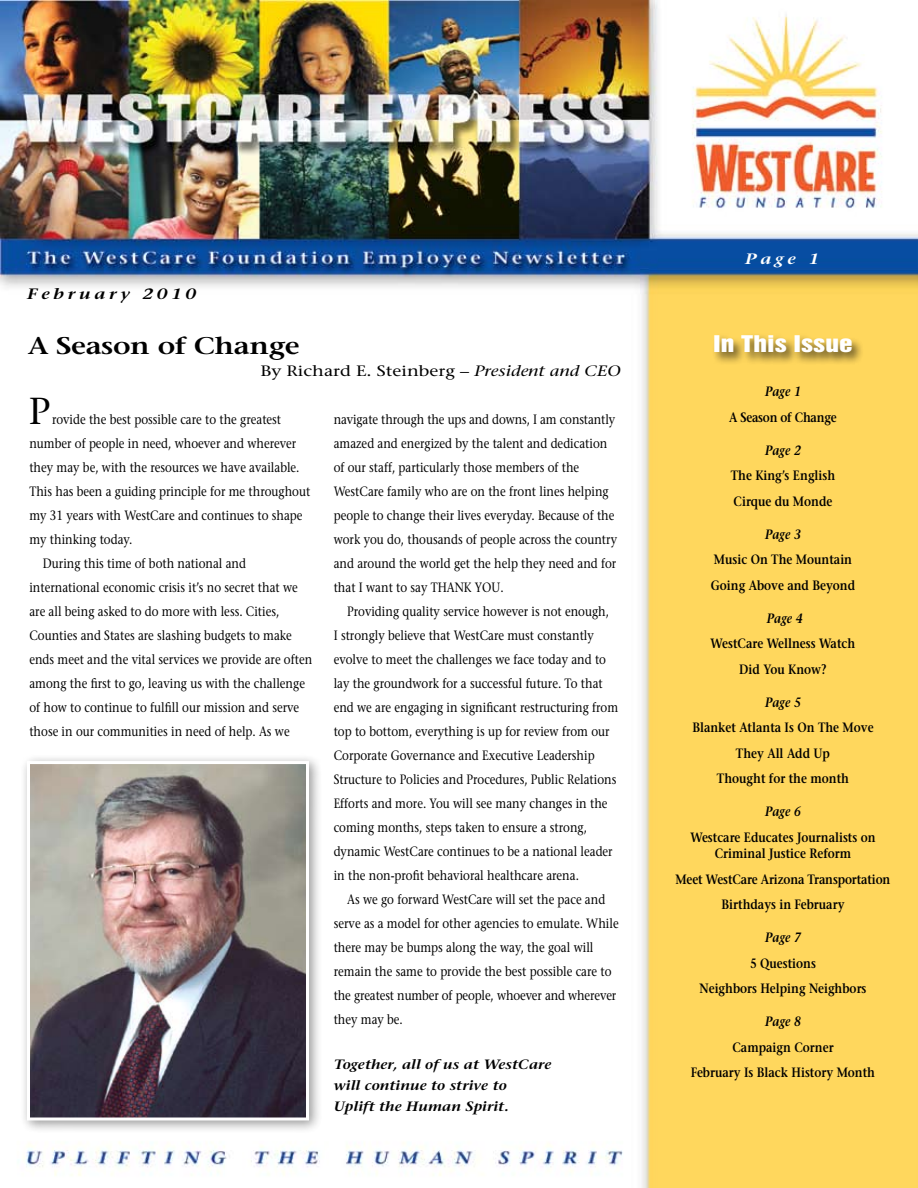
<style>
.page{position:relative;width:918px;height:1188px;background:#fff}
.page>*{position:absolute;margin:0;border:0;box-sizing:border-box;transform-origin:0 0}
.t1{font:37.5px "Stone Serif";color:#000}
.t2{font:600 24px "Stone Serif";letter-spacing:-.015em;color:#000;scale:1.2 1}
.t3{font:21px "Helvetica Inserat";color:#fff;scale:1.3 1}
.t4{font:15px "Stone Serif";color:#000;scale:1.2 1}
.t5{font:italic 600 15px "Stone Serif";letter-spacing:.2em;color:#000;scale:1.2 1}
.t6{font:italic 600 15px "Stone Serif";color:#fff;scale:1.2 1}
.t7{font:13.5px/24px "Stone Serif";color:#000;scale:.85 1}
.t8{font:600 13.5px/25.5px "Stone Serif";color:#000;text-align:center;scale:.85 1}
.t9{font:italic 600 13.5px/21px "Stone Serif";color:#000;scale:1.1 1}
.t10{font:italic 600 13.5px "Stone Serif";color:#000;scale:.85 1}
.t11{font:600 13.5px "Stone Serif";letter-spacing:-.02em;color:#000;scale:.85 1}
.s1{font-style:italic}
</style>
<div class="page">
<img style="left:1px;top:1px;width:916px;height:1186px">
<div style="left:712px;top:333px;width:152px;height:33px;background:#000;opacity:.64"></div>
<div style="left:19px;top:753px;width:303px;height:381px;background:#000;opacity:.4"></div>
<img style="left:31px;top:765px;width:274px;height:351px">
<div style="left:27px;top:761px;width:282px;height:359px;border:3px solid #fff"></div>
<p class="t5" style="left:27px;top:285px;width:142px">February 2010</p>
<p class="t6" style="left:745px;top:250px;width:63px">Page 1</p>
<h2 class="t2" style="left:28px;top:331px;width:228px">A Season of Change</h2>
<h3 class="t3" style="left:713px;top:332px;width:109px">In This Issue</h3>
<p class="t4" style="left:260px;top:362px;width:302px">By Richard E. Steinberg – <span class="s1">President and CEO</span></p>
<h1 class="t1" style="left:29px;top:388px;width:23px">P</h1>
<p class="t7" style="left:52px;top:407px;width:271px">rovide the best possible care to the greatest</p>
<p class="t7" style="left:29px;top:431px;width:315px">number of people in need, whoever and wherever</p>
<p class="t7" style="left:29px;top:455px;width:319px">they may be, with the resources we have available.</p>
<p class="t7" style="left:29px;top:479px;width:332px">This has been a guiding principle for me throughout</p>
<p class="t7" style="left:29px;top:503px;width:323px">my 31 years with WestCare and continues to shape</p>
<p class="t7" style="left:29px;top:527px;width:123px">my thinking today.</p>
<p class="t7" style="left:43px;top:551px;width:241px">During this time of both national and</p>
<p class="t7" style="left:29px;top:575px;width:317px">international economic crisis it’s no secret that we</p>
<p class="t7" style="left:29px;top:599px;width:296px">are all being asked to do more with less. Cities,</p>
<p class="t7" style="left:29px;top:623px;width:310px">Counties and States are slashing budgets to make</p>
<p class="t7" style="left:29px;top:647px;width:334px">ends meet and the vital services we provide are often</p>
<p class="t7" style="left:29px;top:671px;width:326px">among the first to go, leaving us with the challenge</p>
<p class="t7" style="left:29px;top:695px;width:319px">of how to continue to fulfill our mission and serve</p>
<p class="t7" style="left:29px;top:719px;width:308px">those in our communities in need of help. As we</p>
<p class="t7" style="left:334px;top:407px;width:335px">navigate through the ups and downs, I am constantly amazed and energized by the talent and dedication of our staff, particularly those members of the WestCare family who are on the front lines helping people to change their lives everyday. Because of the work you do, thousands of people across the country and around the world get the help they need and for that I want to say THANK YOU.</p>
<p class="t7" style="left:334px;top:599px;width:336px;text-indent:13px">Providing quality service however is not enough,<br>I strongly believe that WestCare must constantly evolve to meet the challenges we face today and to lay the groundwork for a successful future. To that end we are engaging in significant restructuring from top to bottom, everything is up for review from our Corporate Governance and Executive Leadership Structure to Policies and Procedures, Public Relations Efforts and more. You will see many changes in the coming months, steps taken to ensure a strong, dynamic WestCare continues to be a national leader in the non-profit behavioral healthcare arena.</p>
<p class="t7" style="left:334px;top:887px;width:337px;text-indent:13px">As we go forward WestCare will set the pace and serve as a model for other agencies to emulate. While there may be bumps along the way, the goal will remain the same to provide the best possible care to the greatest number of people, whoever and wherever they may be.</p>
<p class="t9" style="left:334px;top:1053px;width:199px">Together, all of us at WestCare will continue to strive to<br>Uplift the Human Spirit.</p>
<p class="t10" style="left:765px;top:384px;width:43px">Page 1</p>
<p class="t11" style="left:729px;top:409px;width:128px">A Season of Change</p>
<p class="t10" style="left:765px;top:442px;width:43px">Page 2</p>
<p class="t8" style="left:731px;top:463px;width:124px;text-align:left">The King’s English<br>Cirque du Monde</p>
<p class="t10" style="left:765px;top:526px;width:43px">Page 3</p>
<p class="t8" style="left:711px;top:547px;width:171px;text-align:left">Music On The Mountain<br>Going Above and Beyond</p>
<p class="t10" style="left:767px;top:610px;width:43px">Page 4</p>
<p class="t8" style="left:711px;top:631px;width:172px">WestCare Wellness Watch<br>Did You Know?</p>
<p class="t10" style="left:765px;top:694px;width:43px">Page 5</p>
<p class="t8" style="left:692px;top:715px;width:215px">Blanket Atlanta Is On The Move<br>They All Add Up<br>Thought for the month</p>
<p class="t10" style="left:765px;top:804px;width:43px">Page 6</p>
<p class="t8" style="left:690px;top:829px;width:219px;line-height:16.5px">Westcare Educates Journalists on<br>Criminal Justice Reform</p>
<p class="t8" style="left:676px;top:867px;width:254px">Meet WestCare Arizona Transportation<br>Birthdays in February</p>
<p class="t10" style="left:765px;top:930px;width:43px">Page 7</p>
<p class="t8" style="left:700px;top:951px;width:198px">5 Questions<br>Neighbors Helping Neighbors</p>
<p class="t10" style="left:765px;top:1014px;width:43px">Page 8</p>
<p class="t8" style="left:691px;top:1035px;width:218px">Campaign Corner<br>February Is Black History Month</p>
</div>
